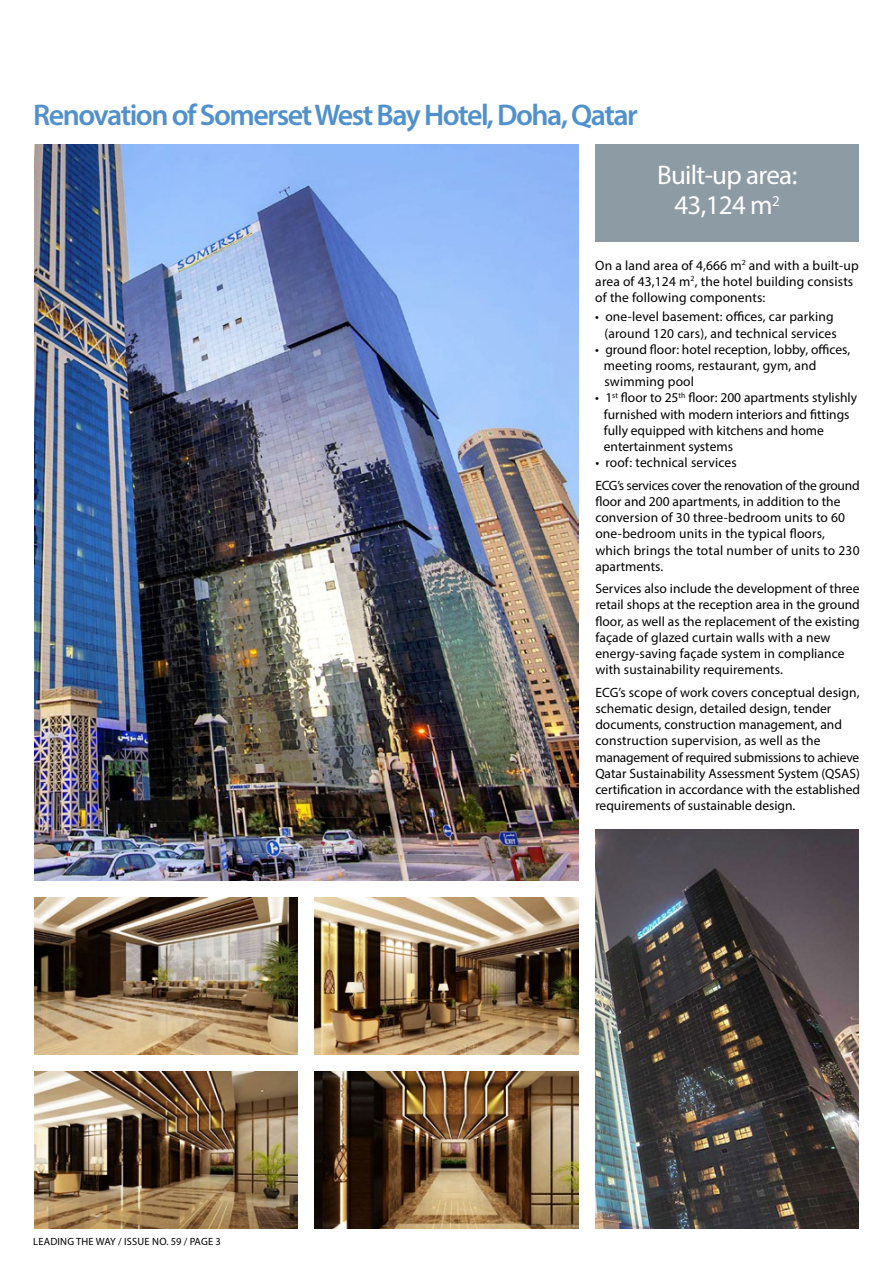
<style>
.page{position:relative;width:893px;height:1263px;background:#fff}
.page>*{position:absolute;margin:0;border:0;box-sizing:border-box;transform-origin:0 0}
.t1{font:600 30px "Myriad Pro";letter-spacing:-.05em;color:#5091cd}
.t2{font:27px/30px "Myriad Pro";letter-spacing:-.025em;color:#fff;text-align:center}
.t3{font:13.5px/16.2px "Myriad Pro";color:#000}
.t4{font:10.5px "Myriad Pro";letter-spacing:.02em;color:#000}
</style>
<div class="page">
<div style="left:595px;top:145px;width:264px;height:97px;background:#8d9ba5"></div>
<img style="left:34px;top:145px;width:544px;height:735px">
<img style="left:595px;top:829px;width:264px;height:400px">
<img style="left:34px;top:1071px;width:264px;height:158px">
<img style="left:315px;top:897px;width:263px;height:157px">
<img style="left:34px;top:897px;width:264px;height:157px">
<img style="left:315px;top:1071px;width:263px;height:158px">
<h1 class="t1" style="left:33px;top:95px;width:606px">Renovation of Somerset West Bay Hotel, Doha, Qatar</h1>
<h2 class="t2" style="left:657px;top:159px;width:142px">Built-up area:<br>43,124 m<sup>2</sup></h2>
<p class="t4" style="left:33px;top:1235px;width:189px">Leading the way / issue no. 59 / page 3</p>
<p class="t3" style="left:595px;top:257px;width:265px">On a land area of 4,666 m<sup>2</sup> and with a built-up area of 43,124 m<sup>2</sup>, the hotel building consists of the following components:</p>
<p class="t3" style="left:595px;top:309px;width:243px;text-align:right">• one-level basement: offices, car parking (around 120 cars), and technical services</p>
<p class="t3" style="left:604px;top:341px;width:248px;text-indent:-9px">• ground floor: hotel reception, lobby, offices, meeting rooms, restaurant, gym, and swimming pool</p>
<p class="t3" style="left:604px;top:390px;width:255px;text-indent:-9px">• 1<sup>st</sup> floor to 25<sup>th</sup> floor: 200 apartments stylishly furnished with modern interiors and fittings fully equipped with kitchens and home entertainment systems</p>
<p class="t3" style="left:595px;top:451px;width:266px;line-height:22.5px">• roof: technical services<br>ECG’s services cover the renovation of the ground</p>
<p class="t3" style="left:595px;top:493px;width:266px">floor and 200 apartments, in addition to the conversion of 30 three-bedroom units to 60 one-bedroom units in the typical floors, which brings the total number of units to 230 apartments.</p>
<p class="t3" style="left:595px;top:580px;width:266px">Services also include the development of three retail shops at the reception area in the ground floor, as well as the replacement of the existing façade of glazed curtain walls with a new energy-saving façade system in compliance with sustainability requirements.</p>
<p class="t3" style="left:595px;top:684px;width:266px">ECG’s scope of work covers conceptual design, schematic design, detailed design, tender documents, construction management, and construction supervision, as well as the management of required submissions to achieve Qatar Sustainability Assessment System (QSAS) certification in accordance with the established requirements of sustainable design.</p>
</div>
